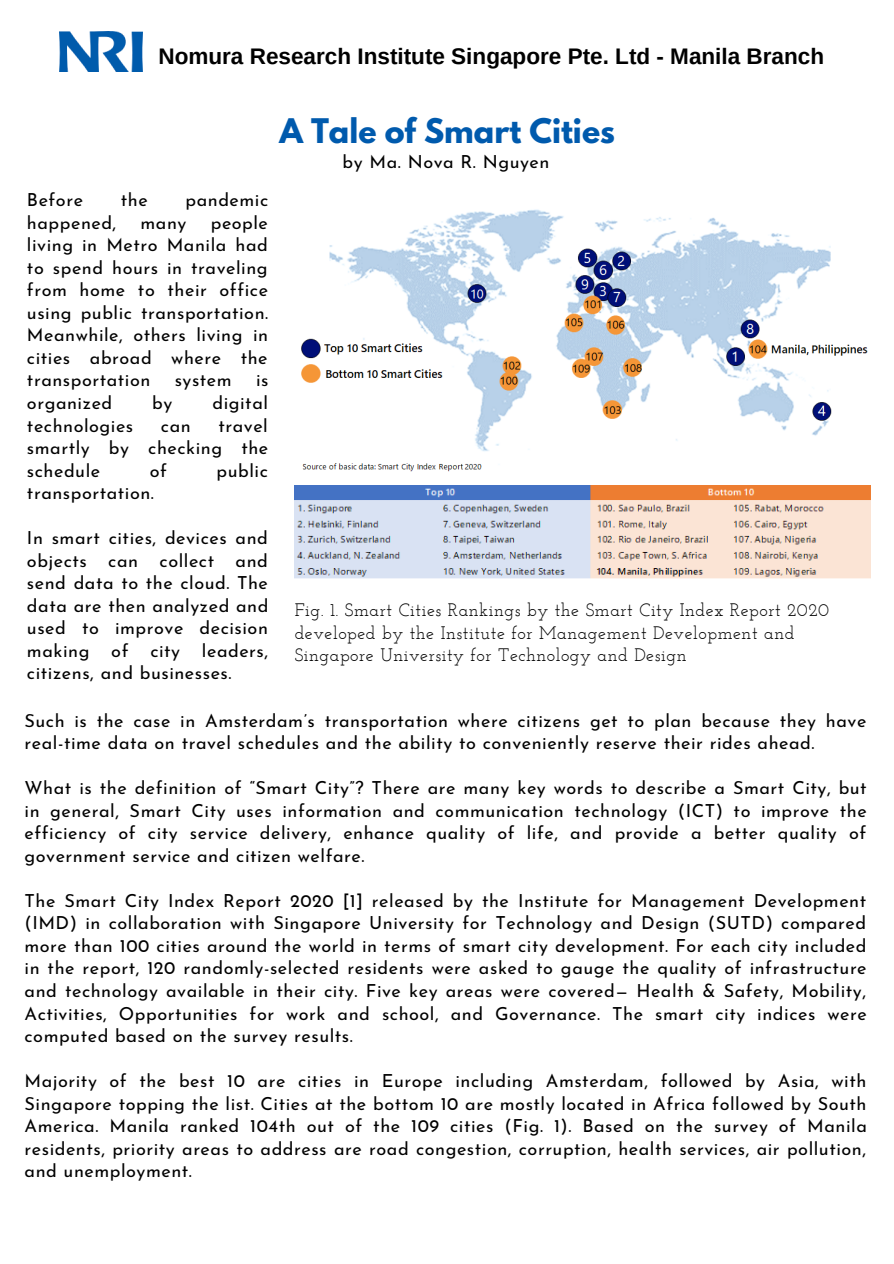
<style>
.page{position:relative;width:894px;height:1264px;background:#fff}
.page>*{position:absolute;margin:0;border:0;box-sizing:border-box;transform-origin:0 0}
.t1{font:700 30px "League Spartan";color:#005aad}
.t2{font:700 22.5px "Arimo";color:#000}
.t3{font:18px/22.5px "Josefin Sans";letter-spacing:.03em;color:#000;text-align:justify}
.t4{font:18px/22.5px "Josefin Slab";letter-spacing:.03em;color:#000}
</style>
<div class="page">
<img style="left:60px;top:32px;width:82px;height:39px">
<img style="left:301px;top:209px;width:567px;height:263px">
<img style="left:294px;top:485px;width:576px;height:94px">
<p class="t2" style="left:158px;top:44px;width:667px">Nomura Research Institute Singapore Pte. Ltd - Manila Branch</p>
<p class="t1" style="left:279px;top:115px;width:337px">A Tale of Smart Cities</p>
<p class="t3" style="left:27px;top:190px;width:58px">Before</p>
<p class="t3" style="left:121px;top:190px;width:28px">the</p>
<p class="t3" style="left:185px;top:190px;width:84px">pandemic</p>
<p class="t3" style="left:27px;top:213px;width:91px">happened,</p>
<p class="t3" style="left:140px;top:213px;width:47px">many</p>
<p class="t3" style="left:27px;top:213px;width:243px;text-indent:184px">people living in Metro Manila had to spend hours in traveling from home to their office using public transportation.<br>Meanwhile, others living in cities abroad where the transportation</p>
<p class="t3" style="left:175px;top:371px;width:59px">system</p>
<p class="t3" style="left:256px;top:371px;width:14px">is</p>
<p class="t3" style="left:27px;top:393px;width:87px">organized</p>
<p class="t3" style="left:152px;top:393px;width:22px">by</p>
<p class="t3" style="left:212px;top:393px;width:57px">digital</p>
<p class="t3" style="left:27px;top:416px;width:108px">technologies</p>
<p class="t3" style="left:161px;top:416px;width:31px">can</p>
<p class="t3" style="left:27px;top:416px;width:243px;text-indent:191px">travel smartly by checking the schedule</p>
<p class="t3" style="left:150px;top:461px;width:19px">of</p>
<p class="t3" style="left:216px;top:461px;width:53px">public</p>
<p class="t3" style="left:27px;top:483px;width:128px">transportation.</p>
<p class="t3" style="left:27px;top:528px;width:243px">In smart cities, devices and objects can collect and send data to the cloud. The data are then analyzed and used to improve decision making of city leaders, citizens, and businesses.</p>
<p class="t3" style="left:342px;top:152px;width:208px">by Ma. Nova R. Nguyen</p>
<p class="t4" style="left:294px;top:600px;width:536px">Fig. 1. Smart Cities Rankings by the Smart City Index Report 2020 developed by the Institute for Management Development and<br>Singapore University for Technology and Design</p>
<p class="t3" style="left:25px;top:711px;width:843px">Such is the case in Amsterdam’s transportation where citizens get to plan because they have real-time data on travel schedules and the ability to conveniently reserve their rides ahead.</p>
<p class="t3" style="left:25px;top:778px;width:843px">What is the definition of “Smart City”? There are many key words to describe a Smart City, but in general, Smart City uses information and communication technology (ICT) to improve the efficiency of city service delivery, enhance quality of life, and provide a better quality of government service and citizen welfare.</p>
<p class="t3" style="left:25px;top:891px;width:843px">The Smart City Index Report 2020 [1] released by the Institute for Management Development (IMD) in collaboration with Singapore University for Technology and Design (SUTD) compared more than 100 cities around the world in terms of smart city development. For each city included in the report, 120 randomly-selected residents were asked to gauge the quality of infrastructure and technology available in their city. Five key areas were covered— Health &amp; Safety, Mobility, Activities, Opportunities for work and school, and Governance. The smart city indices were computed based on the survey results.</p>
<p class="t3" style="left:25px;top:1071px;width:843px">Majority of the best 10 are cities in Europe including Amsterdam, followed by Asia, with Singapore topping the list. Cities at the bottom 10 are mostly located in Africa followed by South America. Manila ranked 104th out of the 109 cities (Fig. 1). Based on the survey of Manila residents, priority areas to address are road congestion, corruption, health services, air pollution, and unemployment.</p>
</div>
